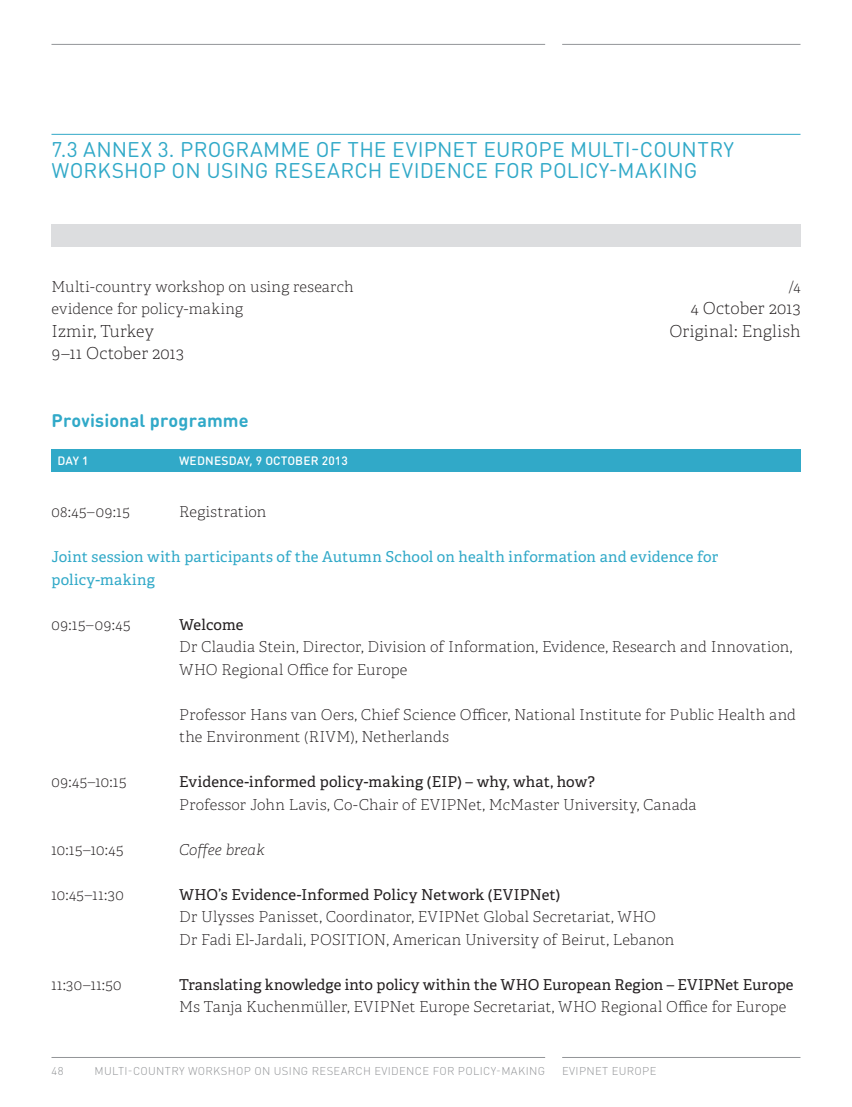
<style>
.page{position:relative;width:852px;height:1107px;background:#fff}
.page>*{position:absolute;margin:0;border:0;box-sizing:border-box;transform-origin:0 0}
.t1{font:21px/21px "DIN Round Pro";letter-spacing:.005em;color:#31a9c8}
.t2{font:700 18px "DIN Round Pro";letter-spacing:.01em;color:#31a9c8}
.t3{font:100 16.5px/22.5px "Adelle CYR";letter-spacing:.015em;color:#231f20}
.t4{font:100 15px/22.5px "Adelle CYR";letter-spacing:.015em;color:#231f20}
.t5{font:15px "Adelle CYR";letter-spacing:.005em;color:#231f20}
.t6{font:15px/22.5px "Adelle CYR";letter-spacing:.015em;color:#31a9c8}
.t7{font:italic 100 15px "Adelle CYR";letter-spacing:.01em;color:#231f20}
.t8{font:500 12px "DIN Round Pro";letter-spacing:.01em;color:#fff}
.t9{font:300 11.25px "DIN Round Pro";letter-spacing:.03em;color:#939598}
</style>
<div class="page">
<hr style="left:51px;top:1057px;width:494px;height:1px;background:#939598">
<hr style="left:562px;top:1057px;width:238px;height:1px;background:#939598">
<hr style="left:51px;top:44px;width:494px;height:1px;background:#939598">
<hr style="left:562px;top:44px;width:238px;height:1px;background:#939598">
<hr style="left:51px;top:134px;width:749px;height:1px;background:#31a9c8">
<div style="left:51px;top:224px;width:749px;height:23px;background:#dcdddf"></div>
<div style="left:51px;top:449px;width:749px;height:23px;background:#31a9c8"></div>
<h1 class="t1" style="left:51px;top:138px;width:684px">7.3 ANNEX 3. PROGRAMME OF THE EVIPN ET EUROPE M ULTI-COUNTRY<br>WORKSHOP ON USING RESEARCH EVIDENCE FOR POLICY-MAKING</h1>
<p class="t4" style="left:51px;top:275px;width:304px">Multi-country workshop on using research evidence for policy-making</p>
<p class="t3" style="left:51px;top:319px;width:134px">Izmir, Turkey<br>9–11 October 2013</p>
<p class="t2" style="left:51px;top:408px;width:199px">Provisional programme</p>
<p class="t8" style="left:57px;top:453px;width:8px">DAY</p>
<p class="t8" style="left:82px;top:453px;width:8px">1</p>
<p class="t8" style="left:179px;top:453px;width:170px">WEDNESDAY, 9 OCTOBER 2013</p>
<p class="t4" style="left:788px;top:275px;width:13px">/4</p>
<p class="t3" style="left:669px;top:297px;width:133px;text-align:right">4 October 2013<br>Original: English</p>
<p class="t4" style="left:51px;top:500px;width:80px">08:45–09:15</p>
<p class="t4" style="left:179px;top:500px;width:89px">Registration</p>
<p class="t6" style="left:51px;top:544px;width:668px">Joint session with participants of the Autumn School on health information and evidence for policy-making</p>
<p class="t4" style="left:51px;top:612px;width:80px">09:15–09:45</p>
<p class="t5" style="left:179px;top:613px;width:66px">Welcome</p>
<p class="t4" style="left:179px;top:635px;width:614px">Dr Claudia Stein, Director, Division of Information, Evidence, Research and Innovation,<br>WHO Regional Office for Europe</p>
<p class="t4" style="left:179px;top:702px;width:618px">Professor Hans van Oers, Chief Science Officer, National Institute for Public Health and the Environment (RIVM), Netherlands</p>
<p class="t4" style="left:51px;top:770px;width:76px">09:45–10:15</p>
<p class="t5" style="left:179px;top:770px;width:417px">Evidence-informed policy-making (EIP) – why, what, how?</p>
<p class="t4" style="left:179px;top:792px;width:519px">Professor John Lavis, Co-Chair of EVIPNet, McMaster University, Canada</p>
<p class="t4" style="left:51px;top:837px;width:73px">10:15–10:45</p>
<p class="t7" style="left:179px;top:839px;width:87px">Coffee break</p>
<p class="t4" style="left:51px;top:882px;width:74px">10:45–11:30</p>
<p class="t5" style="left:179px;top:883px;width:382px">WHO’s Evidence-Informed Policy Network (EVIPNet)</p>
<p class="t4" style="left:179px;top:905px;width:496px">Dr Ulysses Panisset, Coordinator, EVIPNet Global Secretariat, WHO<br>Dr Fadi El-Jardali, POSITION, American University of Beirut, Lebanon</p>
<p class="t4" style="left:51px;top:972px;width:71px">11:30–11:50</p>
<p class="t5" style="left:179px;top:973px;width:615px">Translating knowledge into policy within the WHO European Region – EVIPNet Europe</p>
<p class="t4" style="left:179px;top:995px;width:608px">Ms Tanja Kuchenmüller, EVIPNet Europe Secretariat, WHO Regional Office for Europe</p>
<p class="t9" style="left:51px;top:1063px;width:14px">48</p>
<p class="t9" style="left:95px;top:1063px;width:452px">MULTI-COUNTRY WORKSHOP ON USING RESEARCH EVIDENCE FOR POLICY-MAKING</p>
<p class="t9" style="left:562px;top:1063px;width:8px">EVIPN</p>
<p class="t9" style="left:595px;top:1063px;width:63px">ET EUROPE</p>
</div>
